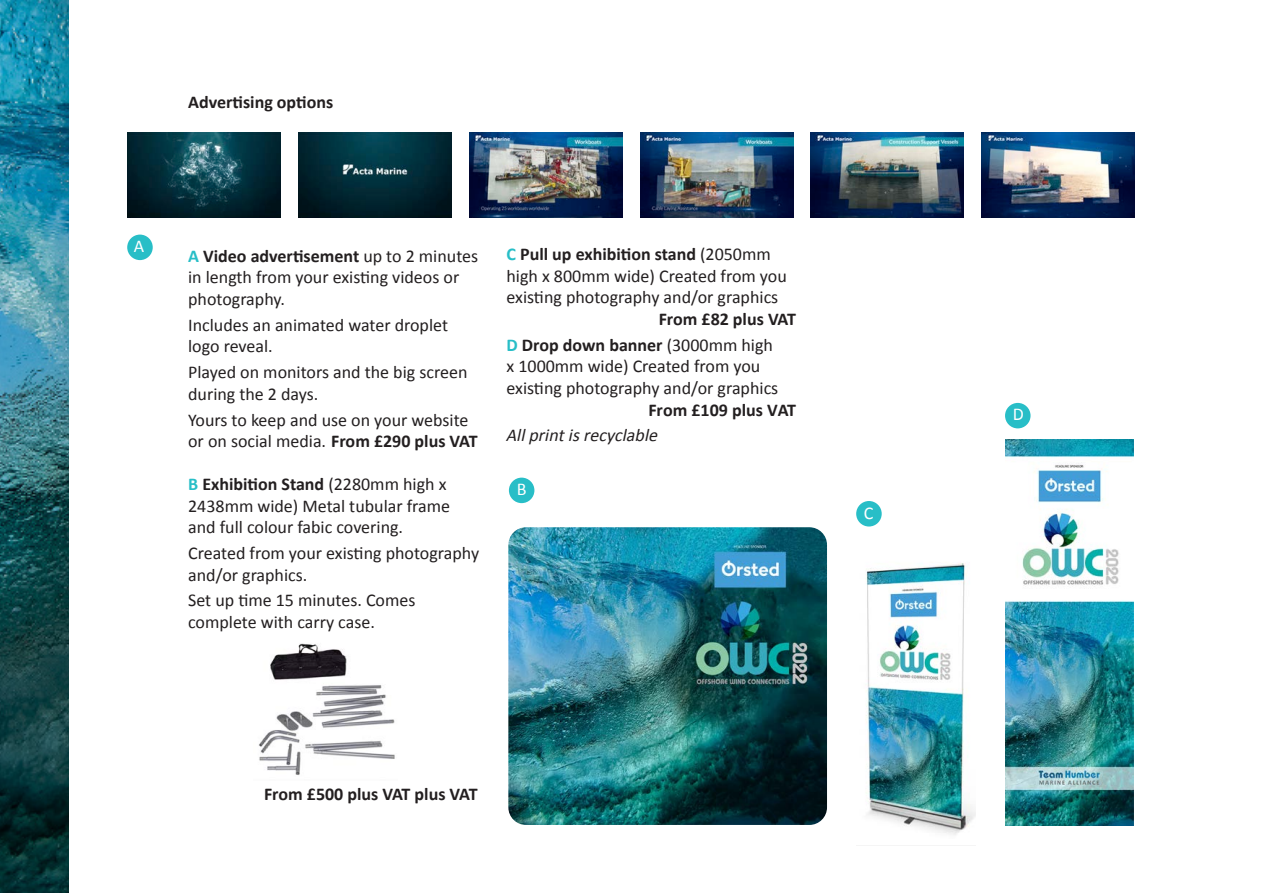
<style>
.page{position:relative;width:1263px;height:893px;background:#fff}
.page>*{position:absolute;margin:0;border:0;box-sizing:border-box;transform-origin:0 0}
.t1{font:18px/21.6px "Calibri";color:#231f20}
.t2{font:700 18px "Calibri";color:#231f20}
.t3{font:italic 18px "Calibri";color:#231f20}
.t4{font:18px "Calibri";color:#fff}
.s1{font-weight:700;color:#28bec7}
.s2{font-weight:700}
.s3{color:#28bec7}
.s4{font-weight:400}
</style>
<div class="page">
<img style="left:259px;top:643px;width:136px;height:132px">
<img style="left:0;top:0;width:68px;height:893px">
<img style="left:128px;top:132px;width:153px;height:86px">
<img style="left:298px;top:132px;width:153px;height:86px">
<img style="left:469px;top:132px;width:153px;height:86px">
<img style="left:640px;top:132px;width:153px;height:86px">
<img style="left:811px;top:132px;width:153px;height:86px">
<img style="left:982px;top:132px;width:153px;height:86px">
<img style="left:866px;top:563px;width:109px;height:272px">
<img style="left:1005px;top:439px;width:129px;height:386px">
<img style="left:508px;top:527px;width:319px;height:298px">
<div style="left:127px;top:235px;width:26px;height:25px;background:#28bec7;border-radius:50%"></div>
<div style="left:509px;top:478px;width:25px;height:25px;background:#28bec7;border-radius:50%"></div>
<div style="left:856px;top:501px;width:26px;height:25px;background:#28bec7;border-radius:50%"></div>
<div style="left:1005px;top:403px;width:25px;height:25px;background:#28bec7;border-radius:50%"></div>
<p class="t2" style="left:188px;top:91px;width:147px">Advertising options</p>
<p class="t4" style="left:134px;top:235px;width:12px">A</p>
<p class="t1" style="left:188px;top:244px;width:292px"><span class="s1">A</span> <span class="s2">Video advertisement</span> up to 2 minutes in length from your existing videos or photography.</p>
<p class="t1" style="left:188px;top:313px;width:261px">Includes an animated water droplet logo reveal.</p>
<p class="t1" style="left:188px;top:360px;width:281px">Played on monitors and the big screen during the 2 days.</p>
<p class="t1" style="left:188px;top:408px;width:291px">Yours to keep and use on your website or on social media. <span class="s2">From £290 plus VAT</span></p>
<p class="t1" style="left:188px;top:472px;width:264px"><span class="s1">B</span> <span class="s2">Exhibition Stand</span> (2280mm high x<br>2438mm wide) Metal tubular frame and full colour fabic covering.</p>
<p class="t1" style="left:188px;top:541px;width:292px">Created from your existing photography and/or graphics.</p>
<p class="t1" style="left:188px;top:589px;width:229px">Set up time 15 minutes. Comes complete with carry case.</p>
<p class="t2" style="left:506px;top:243px;width:266px"><span class="s3">C</span> Pull up exhibition stand <span class="s4">(2050mm</span></p>
<p class="t1" style="left:506px;top:264px;width:282px">high x 800mm wide) Created from you</p>
<p class="t1" style="left:506px;top:286px;width:273px">existing photography and/or graphics</p>
<p class="t2" style="left:659px;top:308px;width:139px">From £82 plus VAT</p>
<p class="t2" style="left:506px;top:334px;width:268px"><span class="s3">D</span> Drop down banner <span class="s4">(3000mm high</span></p>
<p class="t1" style="left:506px;top:355px;width:255px">x 1000mm wide) Created from you</p>
<p class="t1" style="left:506px;top:376px;width:273px">existing photography and/or graphics</p>
<p class="t2" style="left:648px;top:398px;width:149px">From £109 plus VAT</p>
<p class="t3" style="left:506px;top:424px;width:157px">Allprintisrecyclable</p>
<p class="t4" style="left:517px;top:478px;width:11px">B</p>
<p class="t2" style="left:264px;top:782px;width:215px">From £500 plus VAT plus VAT</p>
<p class="t4" style="left:864px;top:502px;width:11px">C</p>
<p class="t4" style="left:1013px;top:403px;width:13px">D</p>
</div>
